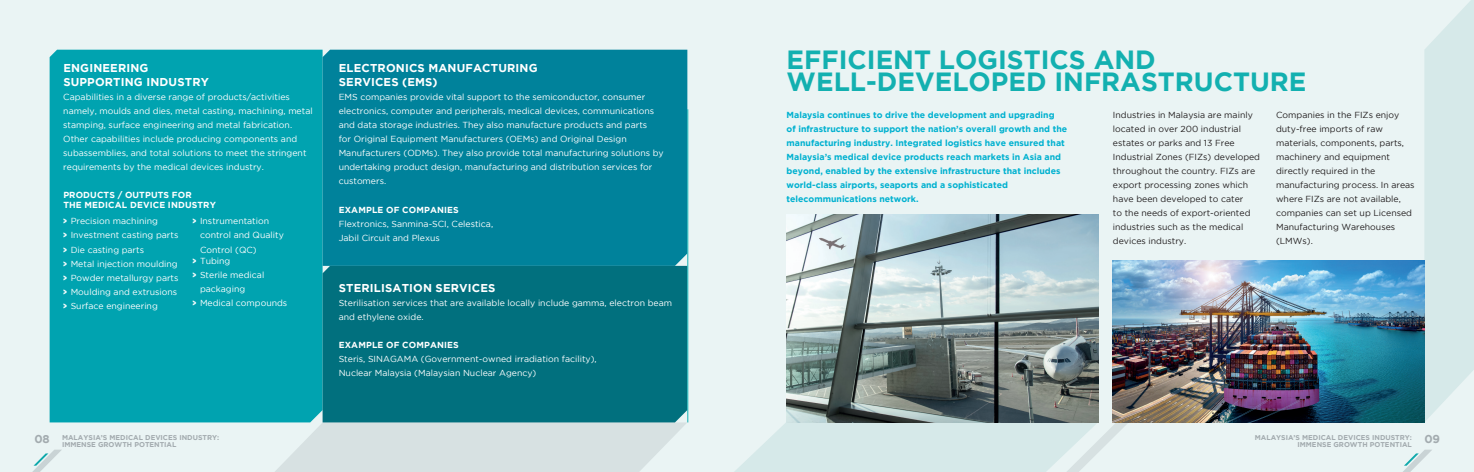
<style>
.page{position:relative;width:1474px;height:472px;background:#fff}
.page>*{position:absolute;margin:0;border:0;box-sizing:border-box;transform-origin:0 0}
.t1{font:700 26.25px/21.9px "Gotham";color:#13b0b0}
.t2{font:700 11.38px/14px "Gotham";letter-spacing:.015em;color:#fff}
.t3{font:8.75px/14px "Gotham";color:#fff}
.t4{font:8.75px/14px "Gotham";color:#231f20}
.t5{font:700 8.75px/14px "Gotham";color:#00b1d0}
.t6{font:700 8.75px/9.6px "Gotham";letter-spacing:.015em;color:#fff}
.t7{font:700 7px/7px "Gotham";color:#b2b3b7}
.s1{font-weight:900}
.s2{font-size:11.38px}
</style>
<div class="page">
<div style="left:0;top:0;width:1473px;height:471px;background:#eaf4f4"></div>
<div style="left:50px;top:50px;width:272px;height:372px;background:#00a3b0"></div>
<div style="left:322px;top:50px;width:365px;height:215px;background:#00829b"></div>
<div style="left:322px;top:265px;width:365px;height:157px;background:#01707e"></div>
<svg style="left:1424px;top:0;width:49px;height:422px;background:#d7e9e9"></svg>
<svg style="left:262px;top:422px;width:425px;height:49px;background:#d7e2e3"></svg>
<hr style="left:687px;top:109px;width:1px;height:313px;background:#12b1b4">
<svg style="left:735px;top:422px;width:393px;height:49px"></svg>
<img style="left:1112px;top:260px;width:312px;height:162px">
<img style="left:786px;top:215px;width:312px;height:207px">
<h2 class="t2" style="left:63px;top:61px;width:147px">ENGINEERING<br>SUPPORTING INDUSTRY</h2>
<p class="t3" style="left:63px;top:90px;width:251px">Capabilities in a diverse range of products/activities namely, moulds and dies, metal casting, machining, metal stamping, surface engineering and metal fabrication.<br>Other capabilities include producing components and subassemblies, and total solutions to meet the stringent requirements by the medical devices industry.</p>
<p class="t6" style="left:63px;top:190px;width:154px">PRODUCTS / OUTPUTS FOR<br>THE MEDICAL DEVICE INDUSTRY</p>
<p class="t3" style="left:63px;top:214px;width:117px"><span class="s1">&gt;</span> Precision machining<br><span class="s1">&gt;</span> Investment casting parts <span class="s1">&gt;</span> Die casting parts<br><span class="s1">&gt;</span> Metal injection moulding <span class="s1">&gt;</span> Powder metallurgy parts <span class="s1">&gt;</span> Moulding and extrusions <span class="s1">&gt;</span> Surface engineering</p>
<p class="t3" style="left:200px;top:214px;width:85px;text-indent:-7px"><span class="s1">&gt;</span> Instrumentation control and Quality<br>Control (QC)</p>
<p class="t3" style="left:193px;top:253px;width:39px"><span class="s1">&gt;</span> Tubing</p>
<p class="t3" style="left:193px;top:267px;width:73px"><span class="s1">&gt;</span> Sterile medical</p>
<p class="t3" style="left:200px;top:281px;width:47px">packaging</p>
<p class="t3" style="left:193px;top:295px;width:96px"><span class="s1">&gt;</span> Medical compounds</p>
<h2 class="t2" style="left:339px;top:61px;width:200px">ELECTRONICS MANUFACTURING<br>SERVICES (EMS)</h2>
<p class="t3" style="left:339px;top:90px;width:326px">EMS companies provide vital support to the semiconductor, consumer electronics, computer and peripherals, medical devices, communications and data storage industries. They also manufacture products and parts<br>for Original Equipment Manufacturers (OEMs) and Original Design Manufacturers (ODMs). They also provide total manufacturing solutions by undertaking product design, manufacturing and distribution services for customers.</p>
<p class="t6" style="left:339px;top:204px;width:121px">EXAMPLE OF COMPANIES</p>
<p class="t3" style="left:339px;top:216px;width:156px">Flextronics, Sanmina-SCI, Celestica,<br>Jabil Circuit and Plexus</p>
<h2 class="t2" style="left:339px;top:280px;width:158px">STERILISATION SERVICES</h2>
<p class="t3" style="left:339px;top:295px;width:335px">Sterilisation services that are available locally include gamma, electron beam and ethylene oxide.</p>
<p class="t6" style="left:339px;top:340px;width:121px">EXAMPLE OF COMPANIES</p>
<p class="t3" style="left:339px;top:351px;width:259px">Steris, SINAGAMA (Government-owned irradiation facility),<br>Nuclear Malaysia (Malaysian Nuclear Agency)</p>
<h1 class="t1" style="left:786px;top:48px;width:521px">EFFICIENT LOGISTICS AND<br>WELL-DEVELOPED INFRASTRUCTURE</h1>
<p class="t5" style="left:786px;top:108px;width:282px">Malaysia continues to drive the development and upgrading<br>of infrastructure to support the nation’s overall growth and the manufacturing industry. Integrated logistics have ensured that Malaysia’s medical device products reach markets in Asia and beyond, enabled by the extensive infrastructure that includes world-class airports, seaports and a sophisticated telecommunications network.</p>
<p class="t4" style="left:1112px;top:108px;width:149px">Industries in Malaysia are mainly located in over 200 industrial estates or parks and 13 Free<br>Industrial Zones (FIZs) developed throughout the country. FIZs are export processing zones which have been developed to cater<br>to the needs of export-oriented industries such as the medical devices industry.</p>
<p class="t4" style="left:1276px;top:108px;width:140px">Companies in the FIZs enjoy duty-free imports of raw materials, components, parts, machinery and equipment directly required in the manufacturing process. In areas where FIZs are not available, companies can set up Licensed<br>Manufacturing Warehouses (LMWs).</p>
<p class="t7" style="left:34px;top:433px;width:186px;text-indent:28px">MALAYSIA’S MEDICAL DEVICES INDUSTRY:<br><sup>08</sup> IMMENSE GROWTH POTENTIAL</p>
<p class="t7" style="left:1297px;top:433px;width:144px;text-indent:-43px">MALAYSIA’S MEDICAL DEVICES INDUSTRY: <span class="s2">09<br></span>IMMENSE GROWTH POTENTIAL</p>
</div>
